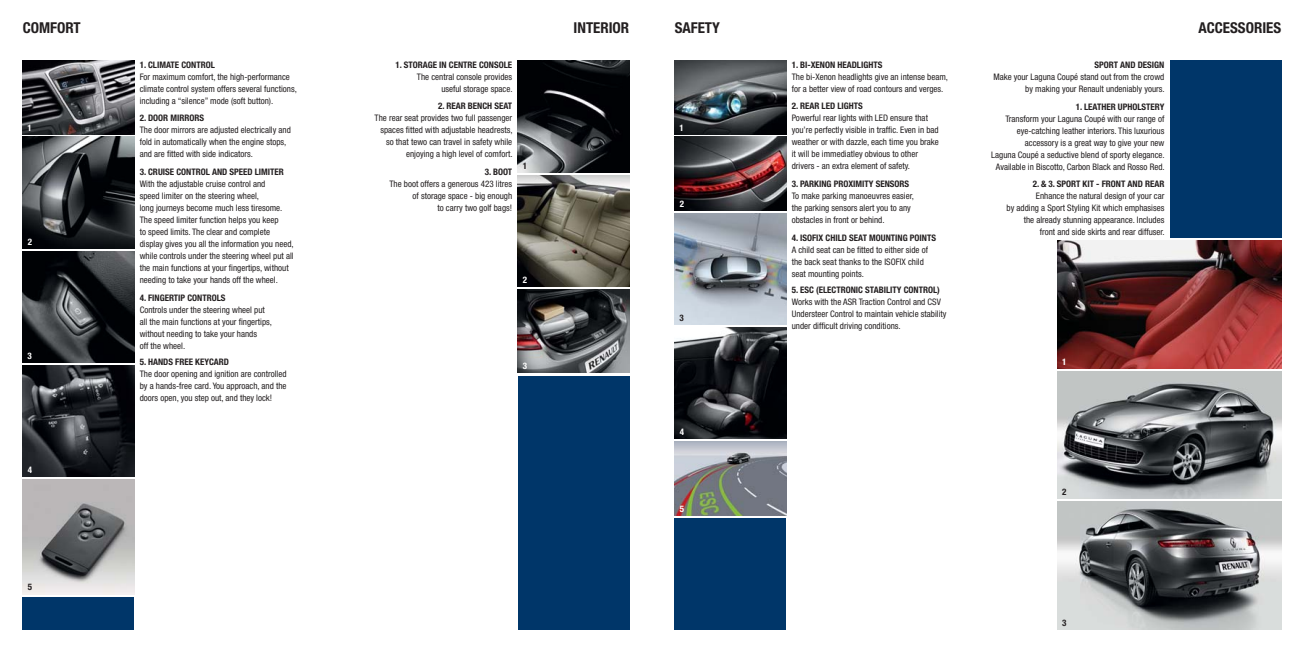
<style>
.page{position:relative;width:1304px;height:652px;background:#fff}
.page>*{position:absolute;margin:0;border:0;box-sizing:border-box;transform-origin:0 0}
.t1{font:700 condensed 15px "Helvetica Neue";color:#231f20}
.t2{font:condensed 9px/12px "Helvetica Neue";color:#231f20}
.t3{font:700 condensed 9px "Helvetica Neue";color:#231f20}
.t4{font:700 condensed 9px "Helvetica Neue";color:#fff}
</style>
<div class="page">
<img style="left:518px;top:289px;width:111px;height:84px">
<img style="left:23px;top:365px;width:111px;height:112px">
<img style="left:22px;top:479px;width:113px;height:115px">
<img style="left:23px;top:251px;width:111px;height:112px">
<img style="left:23px;top:61px;width:111px;height:73px">
<img style="left:22px;top:137px;width:113px;height:112px">
<div style="left:23px;top:597px;width:111px;height:32px;background:#003669"></div>
<img style="left:518px;top:175px;width:111px;height:111px">
<img style="left:518px;top:60px;width:112px;height:112px">
<div style="left:518px;top:376px;width:111px;height:253px;background:#003669"></div>
<img style="left:675px;top:213px;width:111px;height:112px">
<img style="left:674px;top:137px;width:112px;height:73px">
<img style="left:674px;top:61px;width:112px;height:73px">
<div style="left:675px;top:518px;width:111px;height:111px;background:#003669"></div>
<img style="left:675px;top:327px;width:111px;height:112px">
<img style="left:1057px;top:501px;width:224px;height:129px">
<img style="left:1057px;top:241px;width:224px;height:128px">
<img style="left:1057px;top:371px;width:224px;height:128px">
<div style="left:1170px;top:61px;width:111px;height:177px;background:#003669"></div>
<img style="left:675px;top:442px;width:111px;height:73px">
<h1 class="t1" style="left:23px;top:23px;width:60px">COMFORT</h1>
<p class="t4" style="left:28px;top:124px;width:6px">1</p>
<p class="t4" style="left:28px;top:238px;width:6px">2</p>
<p class="t4" style="left:28px;top:353px;width:6px">3</p>
<p class="t4" style="left:28px;top:467px;width:6px">4</p>
<p class="t3" style="left:28px;top:583px;width:6px">5</p>
<p class="t3" style="left:140px;top:61px;width:77px">1. CLIMATE CONTROL</p>
<p class="t2" style="left:140px;top:71px;width:159px">For maximum comfort, the high-performance climate control system offers several functions, including a “silence” mode (soft button).</p>
<p class="t3" style="left:140px;top:115px;width:66px">2. DOOR MIRRORS</p>
<p class="t2" style="left:140px;top:125px;width:153px">The door mirrors are adjusted electrically and fold in automatically when the engine stops, and are fitted with side indicators.</p>
<p class="t3" style="left:140px;top:169px;width:146px">3. CRUISE CONTROL AND SPEED LIMITER</p>
<p class="t2" style="left:140px;top:179px;width:155px">With the adjustable cruise control and<br>speed limiter on the steering wheel,<br>long journeys become much less tiresome.<br>The speed limiter function helps you keep<br>to speed limits. The clear and complete display gives you all the information you need, while controls under the steering wheel put all the main functions at your fingertips, without needing to take your hands off the wheel.</p>
<p class="t3" style="left:140px;top:294px;width:87px">4. FINGERTIP CONTROLS</p>
<p class="t2" style="left:140px;top:304px;width:134px">Controls under the steering wheel put all the main functions at your fingertips, without needing to take your hands<br>off the wheel.</p>
<p class="t3" style="left:140px;top:358px;width:91px">5. HANDS FREE KEYCARD</p>
<p class="t2" style="left:140px;top:368px;width:148px;text-align:justify">The door opening and ignition are controlled by a hands-free card. You approach, and the doors open, you step out, and they lock!</p>
<p class="t3" style="left:395px;top:61px;width:118px">1. STORAGE IN CENTRE CONSOLE</p>
<p class="t2" style="left:417px;top:71px;width:97px;text-align:right">The central console provides useful storage space.</p>
<p class="t3" style="left:438px;top:103px;width:76px">2. REAR BENCH SEAT</p>
<p class="t2" style="left:375px;top:113px;width:139px;text-align:right">The rear seat provides two full passenger spaces fitted with adjustable headrests, so that tewo can travel in safety while enjoying a high level of comfort.</p>
<p class="t3" style="left:485px;top:169px;width:29px">3. BOOT</p>
<p class="t2" style="left:389px;top:179px;width:124px;text-align:right">The boot offers a generous 423 litres of storage space - big enough<br>to carry two golf bags!</p>
<p class="t3" style="left:523px;top:162px;width:6px">1</p>
<p class="t4" style="left:523px;top:276px;width:6px">2</p>
<p class="t4" style="left:523px;top:363px;width:6px">3</p>
<h1 class="t1" style="left:574px;top:23px;width:57px">INTERIOR</h1>
<h1 class="t1" style="left:675px;top:23px;width:47px">SAFETY</h1>
<p class="t4" style="left:680px;top:124px;width:6px">1</p>
<p class="t4" style="left:680px;top:200px;width:6px">2</p>
<p class="t3" style="left:680px;top:315px;width:6px">3</p>
<p class="t4" style="left:680px;top:429px;width:6px">4</p>
<p class="t4" style="left:680px;top:505px;width:6px">5</p>
<p class="t3" style="left:792px;top:61px;width:92px">1. BI-XENON HEADLIGHTS</p>
<p class="t2" style="left:792px;top:71px;width:158px">The bi-Xenon headlights give an intense beam, for a better view of road contours and verges.</p>
<p class="t3" style="left:792px;top:103px;width:73px">2. REAR LED LIGHTS</p>
<p class="t2" style="left:792px;top:113px;width:149px">Powerful rear lights with LED ensure that you’re perfectly visible in traffic. Even in bad weather or with dazzle, each time you brake it will be immediatley obvious to other drivers - an extra element of safety.</p>
<p class="t3" style="left:792px;top:181px;width:119px">3. PARKING PROXIMITY SENSORS</p>
<p class="t2" style="left:792px;top:191px;width:124px">To make parking manoeuvres easier, the parking sensors alert you to any obstacles in front or behind.</p>
<p class="t3" style="left:792px;top:234px;width:146px">4. ISOFIX CHILD SEAT MOUNTING POINTS</p>
<p class="t2" style="left:792px;top:244px;width:138px">A child seat can be fitted to either side of the back seat thanks to the ISOFIX child seat mounting points.</p>
<p class="t3" style="left:792px;top:286px;width:150px">5. ESC (ELECTRONIC STABILITY CONTROL)</p>
<p class="t2" style="left:792px;top:296px;width:156px">Works with the ASR Traction Control and CSV<br>Understeer Control to maintain vehicle stability under difficult driving conditions.</p>
<p class="t3" style="left:1095px;top:62px;width:71px">SPORT AND DESIGN</p>
<p class="t2" style="left:993px;top:72px;width:173px;text-align:right">Make your Laguna Coupé stand out from the crowd by making your Renault undeniably yours.</p>
<p class="t3" style="left:1076px;top:103px;width:90px">1. LEATHER UPHOLSTERY</p>
<p class="t2" style="left:991px;top:113px;width:175px;text-align:right">Transform your Laguna Coupé with our range of eye-catching leather interiors. This luxurious accessory is a great way to give your new<br>Laguna Coupé a seductive blend of sporty elegance.<br>Available in Biscotto, Carbon Black and Rosso Red.</p>
<p class="t3" style="left:1033px;top:181px;width:133px">2. &amp; 3. SPORT KIT - FRONT AND REAR</p>
<p class="t2" style="left:1007px;top:191px;width:160px;text-align:right">Enhance the natural design of your car<br>by adding a Sport Styling Kit which emphasises the already stunning appearance. Includes front and side skirts and rear diffuser.</p>
<h1 class="t1" style="left:1198px;top:23px;width:84px">ACCESSORIES</h1>
<p class="t4" style="left:1062px;top:358px;width:6px">1</p>
<p class="t3" style="left:1062px;top:489px;width:6px">2</p>
<p class="t3" style="left:1062px;top:619px;width:6px">3</p>
</div>
